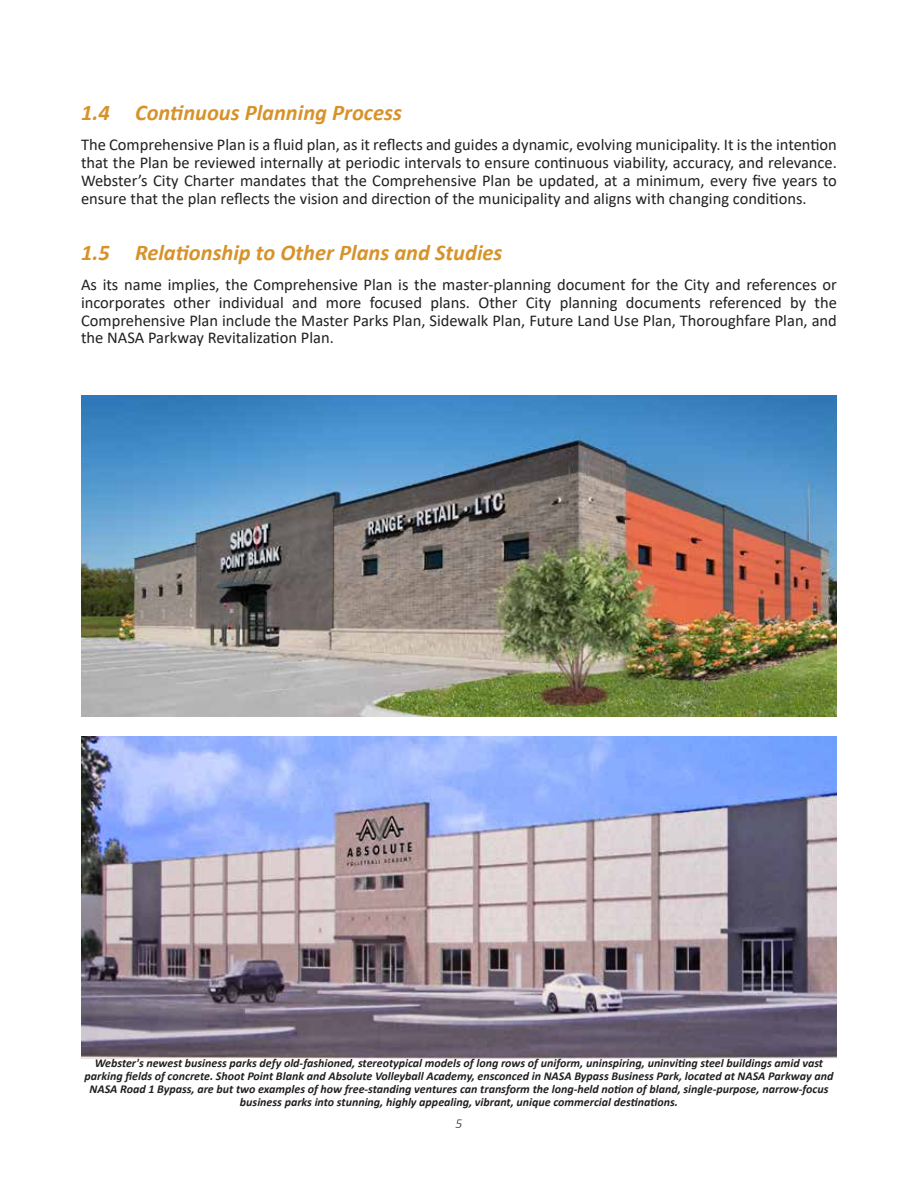
<style>
.page{position:relative;width:918px;height:1188px;background:#fff}
.page>*{position:absolute;margin:0;border:0;box-sizing:border-box;transform-origin:0 0}
.t1{font:italic 700 22.5px "Calibri";color:#d7932a}
.t2{font:16.5px/17.9px "Calibri";color:#231f20;text-align:justify}
.t3{font:italic 300 13.5px "Calibri";color:#231f20}
.t4{font:italic 700 12px/12.9px "Calibri";color:#231f20;text-align:center}
</style>
<div class="page">
<img style="left:81px;top:396px;width:756px;height:321px">
<img style="left:81px;top:737px;width:756px;height:321px">
<h1 class="t1" style="left:81px;top:97px;width:322px">1.4 Continuous Planning Process</h1>
<p class="t2" style="left:81px;top:135px;width:757px">The Comprehensive Plan is a fluid plan, as it reflects and guides a dynamic, evolving municipality. It is the intention that the Plan be reviewed internally at periodic intervals to ensure continuous viability, accuracy, and relevance.<br>Webster’s City Charter mandates that the Comprehensive Plan be updated, at a minimum, every five years to ensure that the plan reflects the vision and direction of the municipality and aligns with changing conditions.</p>
<h1 class="t1" style="left:81px;top:237px;width:423px">1.5 Relationship to Other Plans and Studies</h1>
<p class="t2" style="left:81px;top:275px;width:758px">As its name implies, the Comprehensive Plan is the master-planning document for the City and references or incorporates other individual and more focused plans. Other City planning documents referenced by the Comprehensive Plan include the Master Parks Plan, Sidewalk Plan, Future Land Use Plan, Thoroughfare Plan, and the NASA Parkway Revitalization Plan.</p>
<p class="t4" style="left:85px;top:1056px;width:750px">Webster's newest business parks defy old-fashioned, stereotypical models of long rows of uniform, uninspiring, uninviting steel buildings amid vast parking fields of concrete. Shoot Point Blank and Absolute Volleyball Academy, ensconced in NASA Bypass Business Park, located at NASA Parkway and NASA Road 1 Bypass, are but two examples of how free-standing ventures can transform the long-held notion of bland, single-purpose, narrow-focus business parks into stunning, highly appealing, vibrant, unique commercial destinations.</p>
<p class="t3" style="left:456px;top:1115px;width:8px">5</p>
</div>
